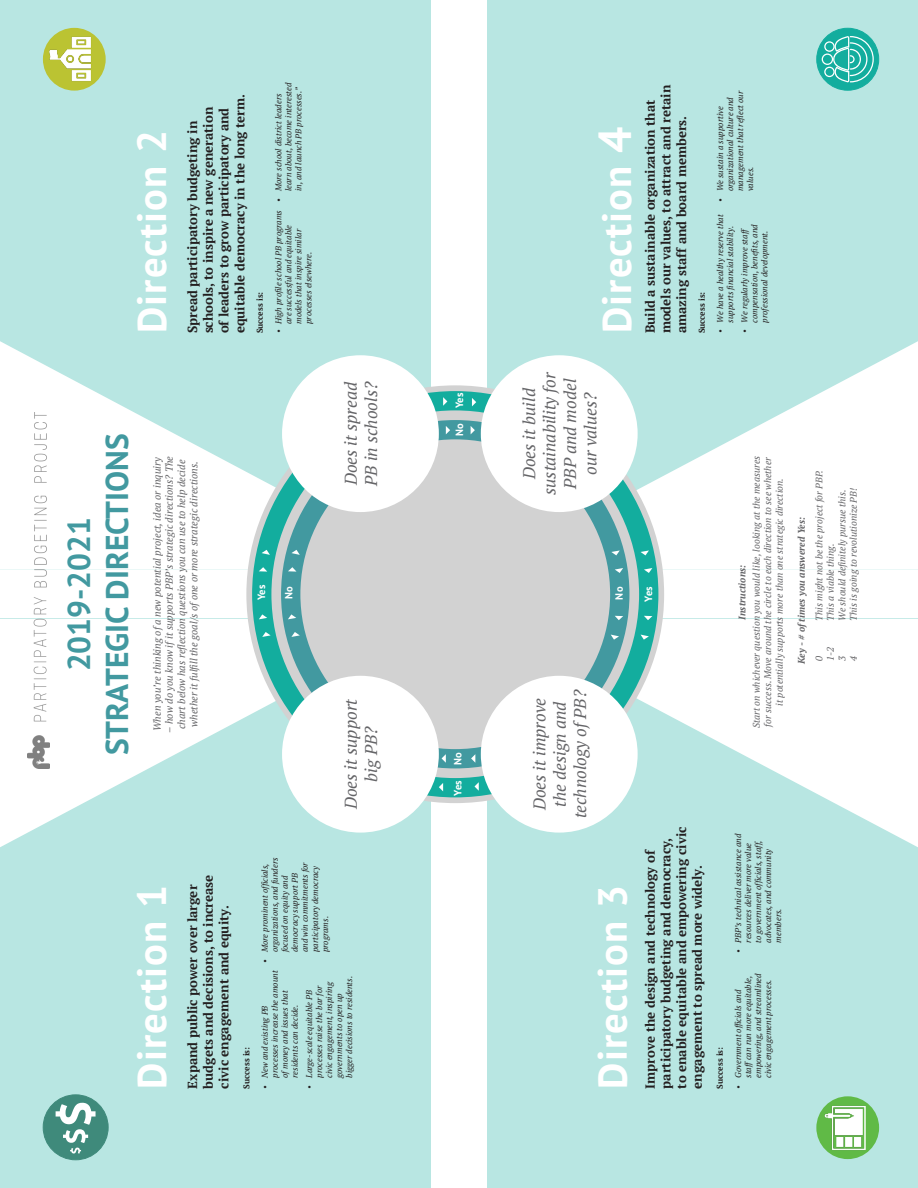
<style>
.page{position:relative;width:918px;height:1188px;background:#fff}
.page>*{position:absolute;margin:0;border:0;box-sizing:border-box;transform-origin:0 0}
.t1{font:700 40.5px "PT Sans";letter-spacing:.03em;color:#fff}
.t2{font:700 31.5px/37.8px "PT Sans";color:#4299a0;text-align:center}
.t3{font:italic 17.1px/20.4px "PT Serif";color:#656568;text-align:center}
.Span_Columns{font:700 13.2px/15.8px "PT Serif";color:#231f20}
.t4{font:700 10.5px "PT Sans";letter-spacing:.03em;color:#fff}
.Span_Columns-2{font:italic 10.2px/12.3px "PT Serif";color:#656568;text-align:center}
.Span_Columns-3{font:italic 9.6px/11.4px "PT Serif";color:#656568;text-align:center}
.Span_Columns-4{font:italic 700 9.6px "PT Serif";color:#656568}
.t5{font:italic 8.4px/10.1px "PT Serif";color:#231f20}
.Span_Columns-5{font:700 8.4px "PT Serif";color:#231f20}
.s1{font-size:46.35px}
</style>
<div class="page">
<div style="left:0;top:619px;width:431px;height:569px;background:#b8e6e2"></div>
<div style="left:487px;top:619px;width:431px;height:569px;background:#b8e6e2"></div>
<div style="left:0;top:0;width:431px;height:570px;background:#b8e6e2"></div>
<div style="left:487px;top:0;width:431px;height:570px;background:#b8e6e2"></div>
<svg style="left:0;top:619px;width:430px;height:228px;fill:#fff"></svg>
<svg style="left:495px;top:341px;width:423px;height:229px;fill:#fff"></svg>
<svg style="left:0;top:341px;width:424px;height:229px;fill:#fff"></svg>
<svg style="left:487px;top:619px;width:431px;height:228px;fill:#fff"></svg>
<div style="left:246px;top:385px;width:418px;height:418px;background:#d2d2d2;border-radius:50%"></div>
<div style="left:252px;top:391px;width:406px;height:406px;border:19px solid #13ad9e;border-radius:50%"></div>
<div style="left:281px;top:420px;width:348px;height:348px;border:19px solid #4299a0;border-radius:50%"></div>
<div style="left:481px;top:676px;width:157px;height:157px;background:#fff;border-radius:50%"></div>
<div style="left:282px;top:676px;width:157px;height:157px;background:#fff;border-radius:50%"></div>
<div style="left:481px;top:355px;width:157px;height:157px;background:#fff;border-radius:50%"></div>
<div style="left:282px;top:355px;width:157px;height:157px;background:#fff;border-radius:50%"></div>
<img style="left:816px;top:1096px;width:60px;height:63px">
<img style="left:42px;top:28px;width:59px;height:63px">
<div style="left:43px;top:1095px;width:65px;height:65px;background:#3f8a7b;border-radius:50%"></div>
<div style="left:43px;top:1094px;width:66px;height:66px;border:1px solid #3f8a7b;border-radius:50%"></div>
<svg style="left:56px;top:1103px;width:40px;height:51px"></svg>
<div style="left:817px;top:28px;width:62px;height:62px;background:#13ad9e;border-radius:50%"></div>
<div style="left:816px;top:28px;width:63px;height:63px;border:1px solid #13ad9e;border-radius:50%"></div>
<svg style="left:822px;top:36px;width:52px;height:46px"></svg>
<svg style="left:259px;top:567px;width:8px;height:5px"></svg>
<svg style="left:644px;top:616px;width:8px;height:4px"></svg>
<svg style="left:288px;top:567px;width:8px;height:5px"></svg>
<svg style="left:615px;top:616px;width:8px;height:4px"></svg>
<svg style="left:259px;top:614px;width:8px;height:5px"></svg>
<svg style="left:288px;top:614px;width:8px;height:5px"></svg>
<svg style="left:644px;top:568px;width:8px;height:5px"></svg>
<svg style="left:471px;top:754px;width:4px;height:9px"></svg>
<svg style="left:471px;top:426px;width:4px;height:8px"></svg>
<svg style="left:442px;top:754px;width:4px;height:9px"></svg>
<svg style="left:446px;top:426px;width:4px;height:8px"></svg>
<svg style="left:475px;top:782px;width:4px;height:9px"></svg>
<svg style="left:472px;top:398px;width:4px;height:8px"></svg>
<svg style="left:439px;top:783px;width:4px;height:8px"></svg>
<svg style="left:443px;top:397px;width:4px;height:9px"></svg>
<svg style="left:615px;top:568px;width:8px;height:5px"></svg>
<svg style="left:262px;top:550px;width:8px;height:5px"></svg>
<svg style="left:641px;top:635px;width:8px;height:5px"></svg>
<svg style="left:291px;top:550px;width:9px;height:5px"></svg>
<svg style="left:611px;top:635px;width:8px;height:5px"></svg>
<svg style="left:262px;top:632px;width:9px;height:5px"></svg>
<svg style="left:641px;top:550px;width:8px;height:5px"></svg>
<svg style="left:291px;top:632px;width:9px;height:5px"></svg>
<svg style="left:611px;top:550px;width:9px;height:5px"></svg>
<img style="left:27px;top:412px;width:23px;height:356px">
<p class="t1" style="left:125px;top:333px;width:205px;rotate:-90deg">Direction 2</p>
<p class="Span_Columns" style="left:184px;top:333px;width:241px;rotate:-90deg">Spread participatory budgeting in schools, to inspire a new generation of leaders to grow participatory and equitable democracy in the long term.</p>
<p class="Span_Columns-5" style="left:254px;top:333px;width:43px;rotate:-90deg">Success is:</p>
<p class="t5" style="left:273px;top:191px;width:110px;text-indent:-11px;rotate:-90deg">• More school district leaders learn about, become interested in, and launch PB processes.”</p>
<p class="t5" style="left:273px;top:324px;width:115px;text-indent:-9px;rotate:-90deg">• High profile school PB programs are successful and equitable models that inspire similar processes elsewhere.</p>
<p class="t1" style="left:590px;top:333px;width:209px;rotate:-90deg">Direction <span class="s1">4</span></p>
<p class="Span_Columns" style="left:642px;top:333px;width:250px;rotate:-90deg">Build a sustainable organization that models our values, to attract and retain amazing staff and board members.</p>
<p class="Span_Columns-5" style="left:696px;top:333px;width:43px;rotate:-90deg">Success is:</p>
<p class="t5" style="left:715px;top:191px;width:102px;text-indent:-11px;rotate:-90deg">• We sustain a supportive organizational culture and management that reflect our values.</p>
<p class="t5" style="left:715px;top:333px;width:121px;text-align:center;rotate:-90deg">• We have a healthy reserve that supports financial stability.</p>
<p class="t5" style="left:739px;top:323px;width:100px;text-indent:-11px;rotate:-90deg">• We regularly improve staff compensation, benefits, and professional development.</p>
<p class="t2" style="left:60px;top:755px;width:324px;rotate:-90deg">2019-2021<br>STRATEGIC DIRECTIONS</p>
<p class="Span_Columns-2" style="left:151px;top:731px;width:275px;rotate:-90deg">When you’re thinking ofa new potential project, idea or inquiry</p>
<p class="Span_Columns-2" style="left:163px;top:733px;width:278px;rotate:-90deg">– how do you know ifit supports PBP’s strategic directions? The chart below has reflection questions you can use to help decide whether it fulfill the goal/s ofone or more strategic directions.</p>
<p class="t1" style="left:125px;top:1089px;width:205px;rotate:-90deg">Direction 1</p>
<p class="Span_Columns" style="left:184px;top:1089px;width:216px;rotate:-90deg">Expand public power over larger budgets and decisions, to increase civic engagement and equity.</p>
<p class="t3" style="left:340px;top:486px;width:106px;text-align:left;rotate:-90deg">Does it spread<br>PB in schools?</p>
<p class="t3" style="left:519px;top:495px;width:125px;rotate:-90deg">Does it build sustainability for<br>PBP and model our values?</p>
<p class="t4" style="left:452px;top:408px;width:17px;rotate:-90deg">Yes</p>
<p class="t4" style="left:452px;top:436px;width:14px;rotate:-90deg">No</p>
<p class="t4" style="left:255px;top:600px;width:17px;rotate:-90deg">Yes</p>
<p class="t4" style="left:642px;top:602px;width:17px;rotate:-90deg">Yes</p>
<p class="t4" style="left:282px;top:599px;width:14px;rotate:-90deg">No</p>
<p class="t4" style="left:612px;top:600px;width:14px;rotate:-90deg">No</p>
<p class="t3" style="left:340px;top:809px;width:112px;rotate:-90deg">Does it support big PB?</p>
<p class="t3" style="left:529px;top:818px;width:130px;rotate:-90deg">Does it improve the design and technology ofPB?</p>
<p class="t4" style="left:451px;top:765px;width:14px;rotate:-90deg">No</p>
<p class="t4" style="left:451px;top:796px;width:17px;rotate:-90deg">Yes</p>
<p class="Span_Columns-5" style="left:241px;top:1089px;width:43px;rotate:-90deg">Success is:</p>
<p class="t5" style="left:260px;top:952px;width:96px;text-indent:-11px;rotate:-90deg">• More prominent officials, organizations, and funders focused on equity and democracy support PB and win commitments for participatory democracy programs.</p>
<p class="t5" style="left:260px;top:1078px;width:109px;text-indent:-11px;rotate:-90deg">• New and existing PB processes increase the amount ofmoney and issues that residents can decide.</p>
<p class="t5" style="left:304px;top:1078px;width:103px;text-indent:-11px;rotate:-90deg">• Large-scale equitable PB processes raise the bar for civic engagement, inspiring governments to open up bigger decisions to residents.</p>
<p class="t1" style="left:586px;top:1089px;width:205px;rotate:-90deg">Direction 3</p>
<p class="Span_Columns" style="left:642px;top:1089px;width:263px;rotate:-90deg">Improve the design and technology of participatory budgeting and democracy, to enable equitable and empowering civic engagement to spread more widely.</p>
<p class="Span_Columns-5" style="left:714px;top:1089px;width:43px;rotate:-90deg">Success is:</p>
<p class="Span_Columns-3" style="left:751px;top:728px;width:274px;rotate:-90deg">Start on whichever question you would like, looking at the measures for success. Move around the circle to each direction to see whether it potentially supports more than one strategic direction.</p>
<p class="Span_Columns-4" style="left:736px;top:620px;width:57px;rotate:-90deg">Instructions:</p>
<p class="t5" style="left:733px;top:943px;width:110px;text-indent:-11px;rotate:-90deg">• PBP’s technical assistance and resources deliver more value to government officials, staff, advocates, and community members.</p>
<p class="t5" style="left:733px;top:1078px;width:106px;text-indent:-11px;rotate:-90deg">• Government officials and staffcan run more equitable, empowering, and streamlined civic engagement processes.</p>
<p class="Span_Columns-4" style="left:795px;top:664px;width:149px;rotate:-90deg">Key - # oftimes you answered Yes:</p>
<p class="Span_Columns-3" style="left:813px;top:621px;width:152px;rotate:-90deg">This might not be the project for PBP.</p>
<p class="Span_Columns-3" style="left:848px;top:621px;width:134px;rotate:-90deg">This is going to revolutionize PB!</p>
<p class="Span_Columns-3" style="left:836px;top:621px;width:132px;rotate:-90deg">We should definitely pursue this.</p>
<p class="Span_Columns-3" style="left:825px;top:621px;width:79px;rotate:-90deg">This a viable thing.</p>
<p class="Span_Columns-3" style="left:825px;top:661px;width:16px;rotate:-90deg">1-2</p>
<p class="Span_Columns-3" style="left:836px;top:661px;width:7px;rotate:-90deg">3</p>
<p class="Span_Columns-3" style="left:813px;top:661px;width:7px;rotate:-90deg">0</p>
<p class="Span_Columns-3" style="left:848px;top:661px;width:7px;rotate:-90deg">4</p>
</div>
